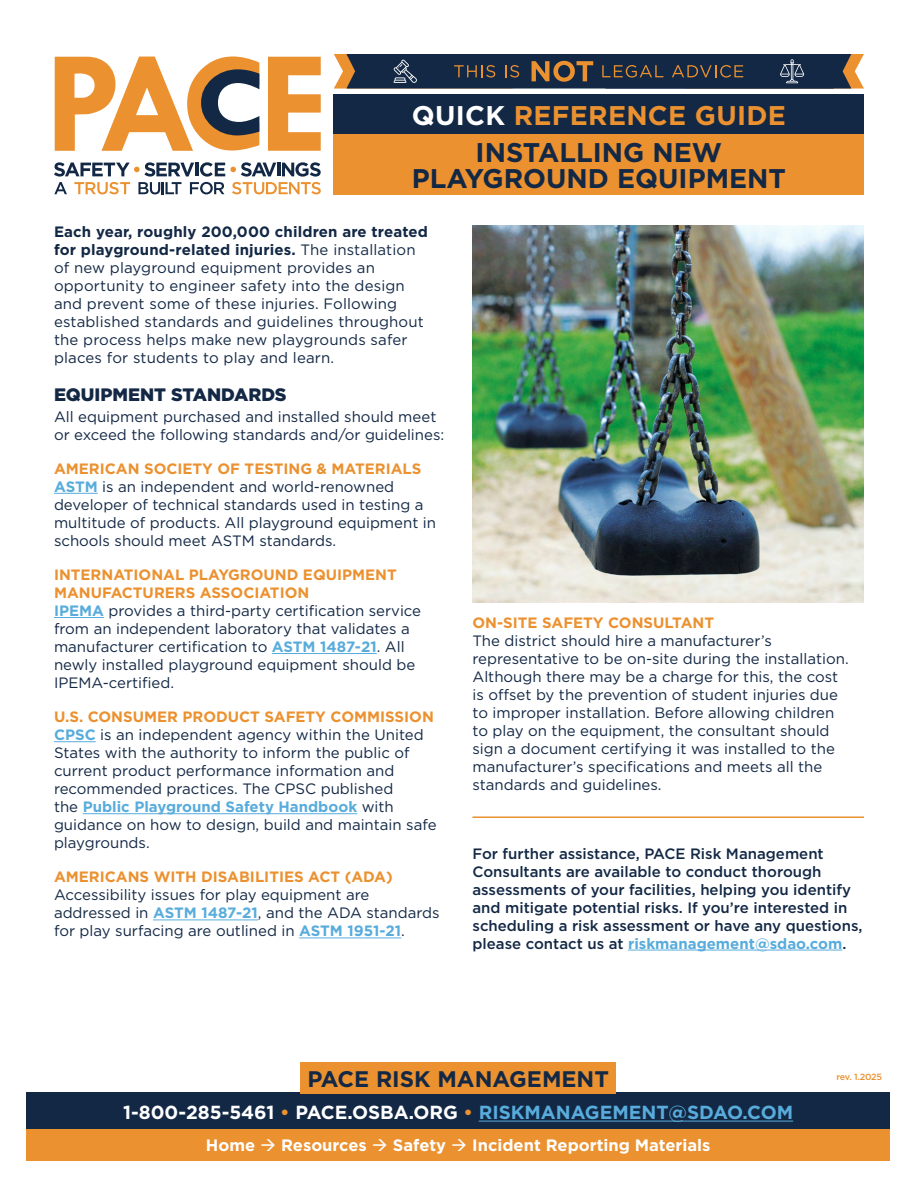
<style>
.page{position:relative;width:918px;height:1188px;background:#fff}
.page>*{position:absolute;margin:0;border:0;box-sizing:border-box;transform-origin:0 0}
.t1{font:700 27px/25.5px "Gotham";color:#132845;text-align:center}
.t2{font:700 27px "Gotham";letter-spacing:.01em;color:#eb9130}
.t3{font:700 22.5px "Gotham";color:#132845}
.t4{font:700 18.9px "Gotham";color:#fff}
.t5{font:900 18px "Gotham";color:#132845}
.t6{font:700 16.5px "Gotham";color:#fff}
.t7{font:15px/18px "Gotham";color:#132845}
.t8{font:500 15px/18px "Gotham";color:#132845}
.t9{font:700 15px "Gotham";color:#eb9130}
.t10{font:500 9px "Gotham";letter-spacing:-.03em;color:#eb9130}
.s1{color:#fff}
.s2{font-weight:700}
.s3{font-weight:700;color:#eb9130}
.s4{font-weight:700;color:#58acdc}
.s5{color:#eb9130}
.s6{color:#58acdc}
</style>
<div class="page">
<div style="left:334px;top:134px;width:530px;height:61px;background:#eb9130"></div>
<hr style="left:54px;top:493px;width:44px;height:1px;background:#58acdc">
<hr style="left:54px;top:617px;width:50px;height:1px;background:#58acdc">
<hr style="left:272px;top:653px;width:105px;height:1px;background:#58acdc">
<hr style="left:54px;top:741px;width:42px;height:1px;background:#58acdc">
<hr style="left:83px;top:813px;width:274px;height:1px;background:#58acdc">
<hr style="left:153px;top:920px;width:105px;height:1px;background:#58acdc">
<hr style="left:299px;top:938px;width:102px;height:1px;background:#58acdc">
<hr style="left:628px;top:950px;width:214px;height:1px;background:#58acdc">
<svg style="left:55px;top:57px;width:204px;height:94px"></svg>
<svg style="left:268px;top:57px;width:53px;height:94px"></svg>
<svg style="left:54px;top:162px;width:267px;height:32px"></svg>
<div style="left:334px;top:94px;width:530px;height:40px;background:#132845"></div>
<svg style="left:334px;top:54px;width:530px;height:35px;background:#343c49"></svg>
<div style="left:26px;top:1092px;width:864px;height:39px;background:#132845"></div>
<hr style="left:479px;top:1121px;width:314px;height:1px;background:#58acdc">
<div style="left:301px;top:1063px;width:315px;height:31px;background:#eb9130"></div>
<div style="left:26px;top:1129px;width:864px;height:32px;background:#eb9130"></div>
<img style="left:472px;top:225px;width:392px;height:378px">
<hr style="left:472px;top:816px;width:392px;height:2px;background:#eb9130">
<h1 class="t2" style="left:412px;top:97px;width:375px"><span class="s1">QUICK</span> REFERENCE GUIDE</h1>
<h1 class="t1" style="left:412px;top:140px;width:376px">INSTALLING NEW<br>PLAYGROUND EQUIPMENT</h1>
<p class="t7" style="left:54px;top:222px;width:376px"><span class="s2">Each year, roughly 200,000 children are treated for playground-related injuries.</span> The installation of new playground equipment provides an opportunity to engineer safety into the design and prevent some of these injuries. Following established standards and guidelines throughout the process helps make new playgrounds safer places for students to play and learn.</p>
<p class="t5" style="left:54px;top:382px;width:234px">EQUIPMENT STANDARDS</p>
<p class="t7" style="left:54px;top:407px;width:392px">All equipment purchased and installed should meet or exceed the following standards and/or guidelines:</p>
<p class="t7" style="left:54px;top:459px;width:384px"><span class="s3">AMERICAN SOCIETY OF TESTING &amp; MATERIALS </span><span class="s4">ASTM</span> is an independent and world-renowned developer of technical standards used in testing a multitude of products. All playground equipment in schools should meet ASTM standards.</p>
<p class="t7" style="left:54px;top:565px;width:369px"><span class="s3">INTERNATIONAL PLAYGROUND EQUIPMENT MANUFACTURERS ASSOCIATION<br></span><span class="s4">IPEMA</span> provides a third-party certification service from an independent laboratory that validates a manufacturer certification to <span class="s4">ASTM 1487-21</span>. All newly installed playground equipment should be IPEMA-certified.</p>
<p class="t7" style="left:54px;top:708px;width:384px"><span class="s3">U.S. CONSUMER PRODUCT SAFETY COMMISSION </span><span class="s4">CPSC</span> is an independent agency within the United States with the authority to inform the public of current product performance information and recommended practices. The CPSC published<br>the <span class="s4">Public Playground Safety Handbook</span> with guidance on how to design, build and maintain safe playgrounds.</p>
<p class="t9" style="left:54px;top:867px;width:340px">AMERICANS WITH DISABILITIES ACT (ADA)</p>
<p class="t7" style="left:54px;top:886px;width:387px">Accessibility issues for play equipment are addressed in <span class="s4">ASTM 1487-21</span>, and the ADA standards for play surfacing are outlined in <span class="s4">ASTM 1951-21</span>.</p>
<p class="t9" style="left:472px;top:613px;width:243px">ON-SITE SAFETY CONSULTANT</p>
<p class="t7" style="left:472px;top:632px;width:378px">The district should hire a manufacturer’s representative to be on-site during the installation.<br>Although there may be a charge for this, the cost is offset by the prevention of student injuries due to improper installation. Before allowing children to play on the equipment, the consultant should sign a document certifying it was installed to the manufacturer’s specifications and meets all the standards and guidelines.</p>
<p class="t8" style="left:472px;top:844px;width:392px">For further assistance, PACE Risk Management Consultants are available to conduct thorough assessments of your facilities, helping you identify and mitigate potential risks. If you’re interested in scheduling a risk assessment or have any questions, please contact us at <span class="s4">riskmanagement@sdao.com</span>.</p>
<h2 class="t3" style="left:307px;top:1065px;width:303px">PACE RISK MANAGEMENT</h2>
<p class="t4" style="left:123px;top:1100px;width:672px">1-800-285-5461 <span class="s5">•</span> PACE.OSBA.ORG <span class="s5">•</span> <span class="s6">RISKMANAGEMENT@SDAO.COM</span></p>
<p class="t6" style="left:206px;top:1135px;width:506px">Home → Resources → Safety → Incident Reporting Materials</p>
<p class="t10" style="left:837px;top:1071px;width:47px">rev. 1.2025</p>
</div>
